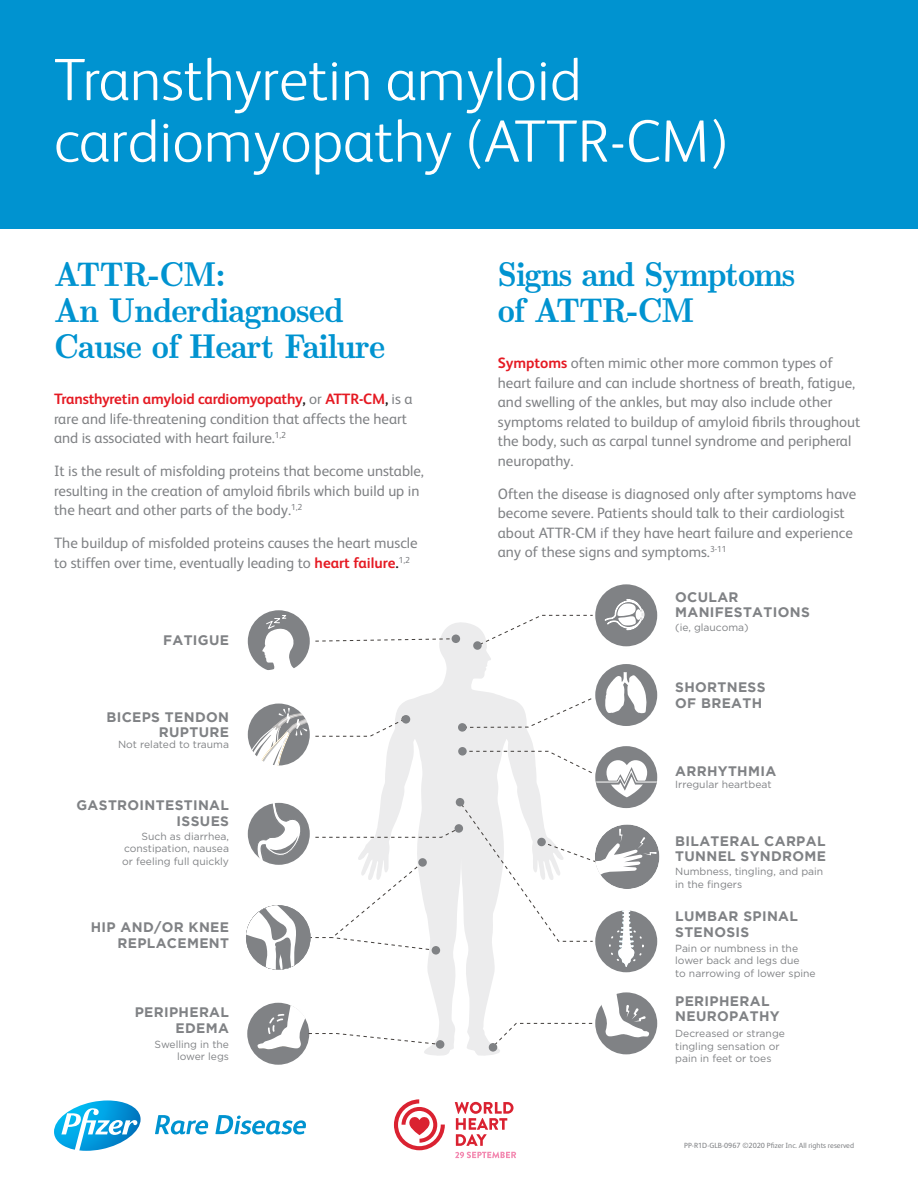
<style>
.page{position:relative;width:918px;height:1188px;background:#fff}
.page>*{position:absolute;margin:0;border:0;box-sizing:border-box;transform-origin:0 0}
.Doc_Title{font:300 60px/61.5px "FS Albert";color:#fff}
.Section_title{font:34.5px/36px "LM Roman Demi 10";letter-spacing:-.02em;color:#0093d0}
._2_Page_Body{font:15px/19.5px "FS Albert";color:#808285}
.t1{font:700 13.8px/15.5px "Gotham";letter-spacing:.025em;color:#808285}
.t2{font:10.35px/12.5px "Gotham";color:#808285}
.body{font:7.5px "FS Albert";color:#808285}
.s1{font-weight:700;color:#e51a23}
.s2{font-weight:700;color:#231f20}
</style>
<div class="page">
<div style="left:0;top:0;width:918px;height:229px;background:#0093d0"></div>
<svg style="left:54px;top:1100px;width:87px;height:51px"></svg>
<svg style="left:155px;top:1115px;width:53px;height:19px"></svg>
<svg style="left:215px;top:1115px;width:91px;height:19px"></svg>
<svg style="left:394px;top:1099px;width:51px;height:51px"></svg>
<svg style="left:455px;top:1102px;width:59px;height:44px"></svg>
<svg style="left:455px;top:1152px;width:61px;height:6px"></svg>
<div style="left:246px;top:1001px;width:65px;height:65px;background:#808285;border-radius:50%"></div>
<div style="left:245px;top:1000px;width:67px;height:67px;border:3px solid #fff;border-radius:50%"></div>
<svg style="left:424px;top:970px;width:76px;height:86px;fill:#ececed"></svg>
<div style="left:593px;top:908px;width:67px;height:67px;border:3px solid #fff;border-radius:50%"></div>
<svg style="left:594px;top:991px;width:65px;height:65px"></svg>
<div style="left:593px;top:990px;width:67px;height:67px;border:3px solid #fff;border-radius:50%"></div>
<svg style="left:489px;top:991px;width:160px;height:59px"></svg>
<div style="left:594px;top:583px;width:65px;height:65px;background:#808285;border-radius:50%"></div>
<div style="left:593px;top:582px;width:67px;height:67px;border:3px solid #fff;border-radius:50%"></div>
<svg style="left:258px;top:1003px;width:183px;height:46px"></svg>
<div style="left:436px;top:1040px;width:8px;height:9px;background:#808285;border-radius:50%"></div>
<svg style="left:246px;top:599px;width:411px;height:371px"></svg>
<p class="Doc_Title" style="left:54px;top:46px;width:676px">Transthyretin amyloid cardiomyopathy (ATTR-CM)</p>
<p class="Section_title" style="left:54px;top:253px;width:333px">ATTR-CM:<br>An Underdiagnosed<br>Cause of Heart Failure</p>
<p class="_2_Page_Body" style="left:54px;top:389px;width:360px"><span class="s1">Transthyretin amyloid cardiomyopathy</span><span class="s2">,</span> or <span class="s1">ATTR-CM</span><span class="s2">,</span> is a rare and life-threatening condition that affects the heart and is associated with heart failure.<sup>1,2</sup></p>
<p class="_2_Page_Body" style="left:54px;top:461px;width:371px">It is the result of misfolding proteins that become unstable, resulting in the creation of amyloid fibrils which build up in the heart and other parts of the body.<sup>1,2</sup></p>
<p class="_2_Page_Body" style="left:54px;top:533px;width:365px">The buildup of misfolded proteins causes the heart muscle to stiffen over time, eventually leading to <span class="s1">heart failure</span><span class="s2">.</span><sup>1,2</sup></p>
<p class="t1" style="left:163px;top:632px;width:67px">FATIGUE</p>
<p class="t1" style="left:106px;top:709px;width:124px;text-align:right">BICEPS TENDON<br>RUPTURE</p>
<p class="t2" style="left:118px;top:738px;width:112px">Not related to trauma</p>
<p class="t1" style="left:77px;top:797px;width:154px;text-align:right">GASTROINTESTINAL<br>ISSUES</p>
<p class="t2" style="left:122px;top:830px;width:108px;text-align:justify;text-indent:19px">Such as diarrhea, constipation, nausea or feeling full quickly</p>
<p class="t1" style="left:91px;top:919px;width:140px;text-align:right">HIP AND/OR KNEE<br>REPLACEMENT</p>
<p class="t1" style="left:135px;top:1004px;width:96px;text-align:right">PERIPHERAL<br>EDEMA</p>
<p class="t2" style="left:155px;top:1038px;width:76px;text-align:right">Swelling in the lower legs</p>
<p class="Section_title" style="left:498px;top:253px;width:299px">Signs and Symptoms of ATTR-CM</p>
<p class="_2_Page_Body" style="left:498px;top:353px;width:364px"><span class="s1">Symptoms</span> often mimic other more common types of heart failure and can include shortness of breath, fatigue, and swelling of the ankles, but may also include other symptoms related to buildup of amyloid fibrils throughout the body, such as carpal tunnel syndrome and peripheral neuropathy.</p>
<p class="_2_Page_Body" style="left:498px;top:483px;width:360px">Often the disease is diagnosed only after symptoms have become severe. Patients should talk to their cardiologist about ATTR-CM if they have heart failure and experience any of these signs and symptoms.<sup>3-11</sup></p>
<p class="t1" style="left:675px;top:589px;width:136px">OCULAR<br>MANIFESTATIONS</p>
<p class="t2" style="left:675px;top:621px;width:75px">(ie, glaucoma)</p>
<p class="t1" style="left:675px;top:680px;width:92px">SHORTNESS<br>OF BREATH</p>
<p class="t1" style="left:675px;top:763px;width:103px">ARRHYTHMIA</p>
<p class="t2" style="left:675px;top:778px;width:98px">Irregular heartbeat</p>
<p class="t1" style="left:675px;top:833px;width:152px">BILATERAL CARPAL<br>TUNNEL SYNDROME</p>
<p class="t2" style="left:675px;top:865px;width:150px">Numbness, tingling, and pain in the fingers</p>
<p class="t1" style="left:675px;top:908px;width:124px">LUMBAR SPINAL<br>STENOSIS</p>
<p class="t2" style="left:675px;top:942px;width:142px">Pain or numbness in the lower back and legs due<br>to narrowing of lower spine</p>
<p class="t1" style="left:675px;top:993px;width:106px">PERIPHERAL<br>NEUROPATHY</p>
<p class="t2" style="left:675px;top:1027px;width:111px">Decreased or strange tingling sensation or pain in feet or toes</p>
<p class="body" style="left:684px;top:1140px;width:171px">PP-R1D-GLB-0967 ©2020 Pfizer Inc. All rights reserved</p>
</div>
